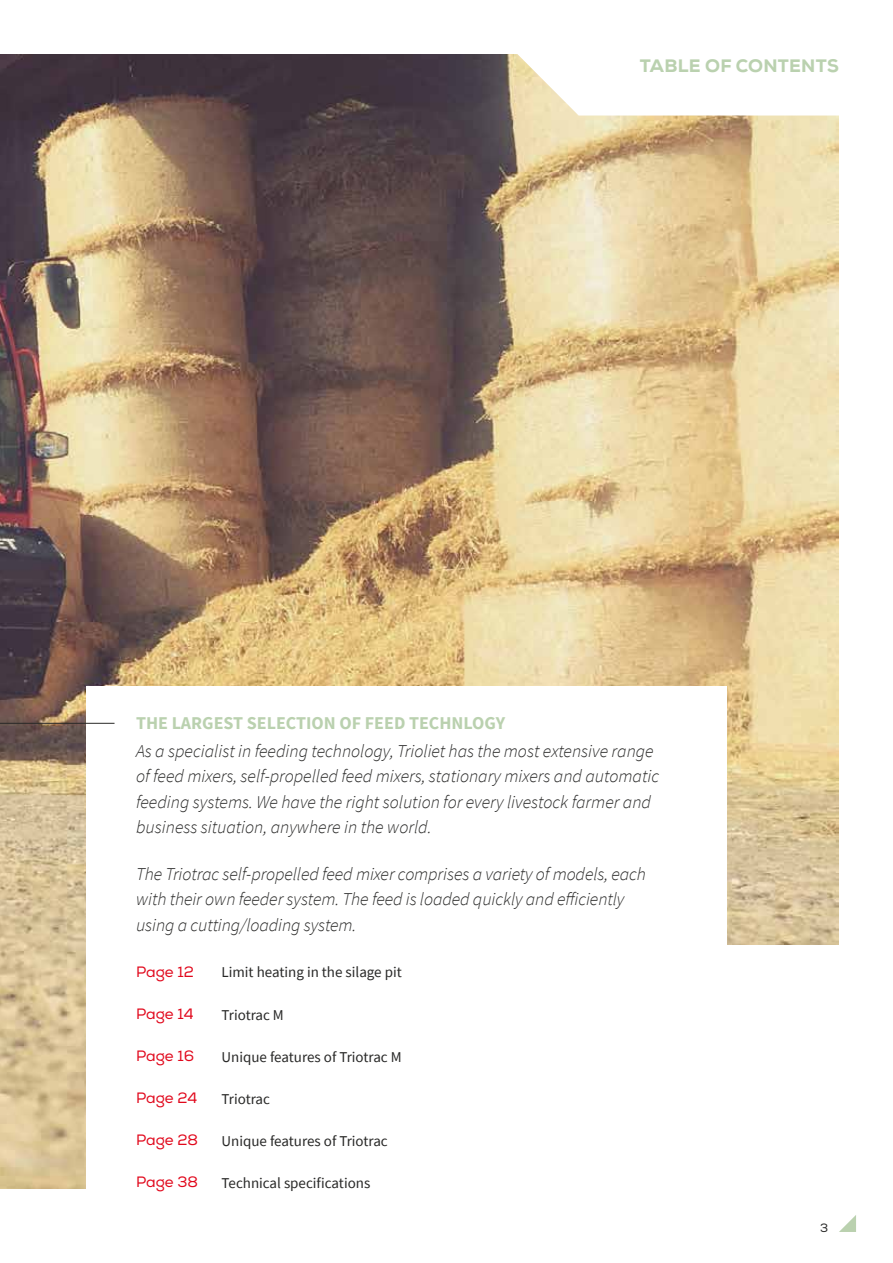
<style>
.page{position:relative;width:893px;height:1263px;background:#fff}
.page>*{position:absolute;margin:0;border:0;box-sizing:border-box;transform-origin:0 0}
.t1{font:italic 300 18px/25.5px "Source Sans Pro";color:#282827}
.t2{font:700 18px "Source Sans Pro";color:#bad1af}
.t3{font:800 18px "Nexa";letter-spacing:.015em;color:#bad1af}
.t4{font:15px "Source Sans Pro";color:#282827}
.t5{font:15px "Nexa";color:#e1081c}
.t6{font:12px "Nexa";color:#282827}
</style>
<div class="page">
<svg style="left:839px;top:1215px;width:17px;height:17px"></svg>
<img style="left:0;top:54px;width:839px;height:1134px">
<div style="left:86px;top:945px;width:767px;height:270px;background:#fff"></div>
<div style="left:87px;top:686px;width:640px;height:545px;background:#fff"></div>
<hr style="left:0;top:723px;width:115px;height:1px;background:#282827">
<svg style="left:463px;top:54px;width:376px;height:62px"></svg>
<p class="t3" style="left:640px;top:54px;width:201px">TABLE OF CONTENTS</p>
<p class="t2" style="left:136px;top:711px;width:371px">THE LARGEST SELECTION OF FEED TECHNLOGY</p>
<p class="t1" style="left:136px;top:738px;width:525px">As a specialist in feeding technology, Trioliet has the most extensive range of feed mixers, self-propelled feed mixers, stationary mixers and automatic feeding systems. We have the right solution for every livestock farmer and business situation, anywhere in the world.</p>
<p class="t1" style="left:136px;top:861px;width:511px">The Triotrac self-propelled feed mixer comprises a variety of models, each with their own feeder system. The feed is loaded quickly and efficiently using a cutting/loading system.</p>
<p class="t5" style="left:136px;top:963px;width:59px">Page 12</p>
<p class="t5" style="left:136px;top:1005px;width:59px">Page 14</p>
<p class="t5" style="left:136px;top:1047px;width:60px">Page 16</p>
<p class="t5" style="left:136px;top:1089px;width:63px">Page 24</p>
<p class="t5" style="left:136px;top:1131px;width:64px">Page 28</p>
<p class="t5" style="left:136px;top:1173px;width:64px">Page 38</p>
<p class="t4" style="left:222px;top:963px;width:182px">Limit heating in the silage pit</p>
<p class="t4" style="left:222px;top:1005px;width:64px">Triotrac M</p>
<p class="t4" style="left:222px;top:1047px;width:182px">Unique features of Triotrac M</p>
<p class="t4" style="left:222px;top:1089px;width:50px">Triotrac</p>
<p class="t4" style="left:222px;top:1131px;width:168px">Unique features of Triotrac</p>
<p class="t4" style="left:222px;top:1173px;width:150px">Technical specifications</p>
<p class="t6" style="left:820px;top:1220px;width:10px">3</p>
</div>
